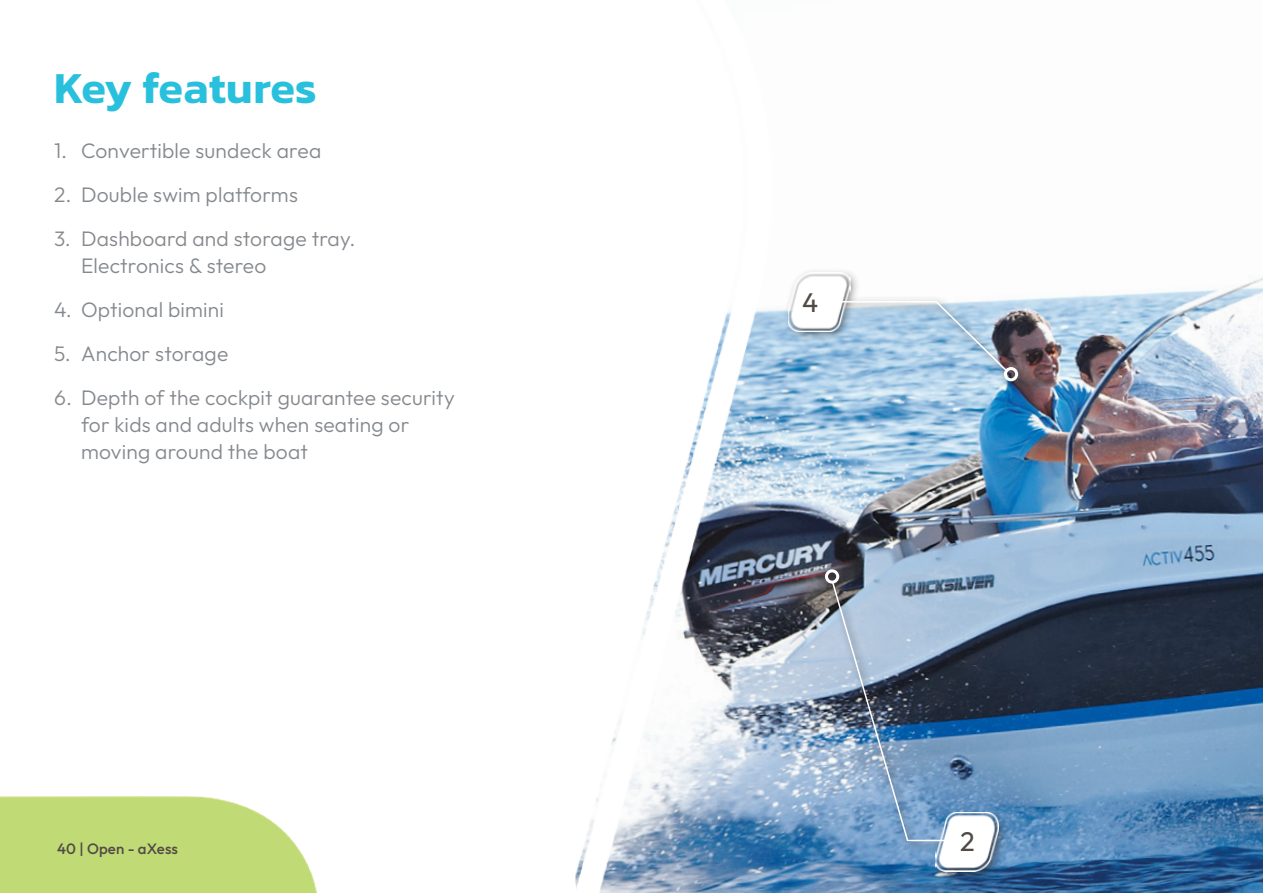
<style>
.page{position:relative;width:1263px;height:893px;background:#fff}
.page>*{position:absolute;margin:0;border:0;box-sizing:border-box;transform-origin:0 0}
.t1{font:600 45px "Kanit";letter-spacing:.005em;color:#28c0dc}
.t2{font:100 27px "Outfit";color:#524a47}
.t3{font:100 21px/27px "Outfit";letter-spacing:.01em;color:#85898d}
.t4{font:100 15px "Outfit";letter-spacing:.01em;color:#524a47}
</style>
<div class="page">
<img style="left:771px;top:277px;width:492px;height:616px">
<img style="left:575px;top:308px;width:196px;height:585px">
<img style="left:0;top:796px;width:317px;height:97px">
<div style="left:783px;top:268px;width:246px;height:124px;background:#231f20;opacity:.75"></div>
<div style="left:1004px;top:367px;width:14px;height:14px;border:3px solid #fff;border-radius:50%"></div>
<svg style="left:934px;top:300px;width:74px;height:73px"></svg>
<hr style="left:841px;top:301px;width:95px;height:1px;background:#fff">
<img style="left:788px;top:273px;width:62px;height:58px">
<div style="left:820px;top:565px;width:189px;height:318px;background:#231f20;opacity:.75"></div>
<div style="left:825px;top:569px;width:14px;height:15px;border:3px solid #fff;border-radius:50%"></div>
<img style="left:831px;top:580px;width:78px;height:263px">
<hr style="left:907px;top:840px;width:41px;height:1px;background:#fff">
<img style="left:936px;top:812px;width:62px;height:60px">
<h1 class="t1" style="left:54px;top:54px;width:264px">Key features</h1>
<p class="t3" style="left:54px;top:137px;width:269px">1. Convertible sundeck area</p>
<p class="t3" style="left:54px;top:181px;width:245px">2. Double swim platforms</p>
<p class="t3" style="left:81px;top:225px;width:276px;text-indent:-27px">3. Dashboard and storage tray.<br>Electronics &amp; stereo</p>
<p class="t3" style="left:54px;top:296px;width:172px">4. Optional bimini</p>
<p class="t3" style="left:54px;top:340px;width:176px">5. Anchor storage</p>
<p class="t3" style="left:81px;top:384px;width:375px;text-indent:-27px">6. Depth of the cockpit guarantee security for kids and adults when seating or moving around the boat</p>
<p class="t4" style="left:57px;top:840px;width:122px">40 | Open - aXess</p>
<p class="t2" style="left:802px;top:287px;width:18px">4</p>
<p class="t2" style="left:960px;top:826px;width:16px">2</p>
</div>
